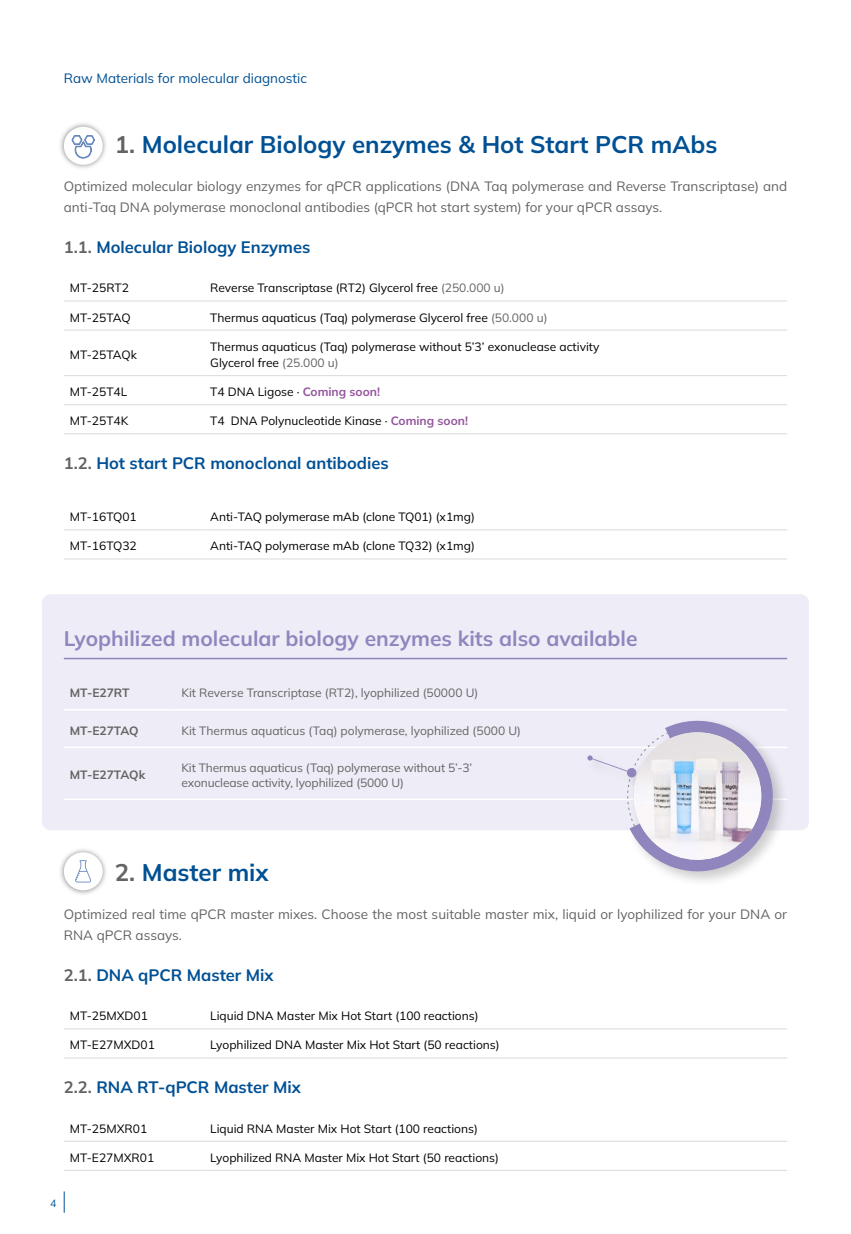
<style>
.page{position:relative;width:851px;height:1234px;background:#fff}
.page>*{position:absolute;margin:0;border:0;box-sizing:border-box;transform-origin:0 0}
.t1{font:700 24px "Mulish";color:#005094}
.t2{font:700 21px "Mulish";color:#9185be}
.t3{font:700 16.5px "Mulish";color:#005094}
.t4{font:13.5px/21px "Mulish";color:#646363}
.t5{font:13.5px "Mulish";color:#005094}
.t6{font:12px/16.5px "Mulish";color:#000}
.t7{font:12px/14.4px "Mulish";letter-spacing:-.005em;color:#646363}
.t8{font:700 12px "Mulish";color:#646363}
.t9{font:10.5px "Mulish";color:#005094}
.s1{color:#646363}
.s2{font-weight:700;color:#95569e}
</style>
<div class="page">
<svg style="left:64px;top:1191px;width:1px;height:21px"></svg>
<hr style="left:64px;top:329px;width:140px;height:1px;background:#dadada">
<hr style="left:204px;top:329px;width:583px;height:1px;background:#dadada">
<hr style="left:64px;top:375px;width:140px;height:1px;background:#dadada">
<hr style="left:204px;top:375px;width:583px;height:1px;background:#dadada">
<hr style="left:64px;top:404px;width:140px;height:1px;background:#dadada">
<hr style="left:204px;top:404px;width:583px;height:1px;background:#dadada">
<hr style="left:64px;top:433px;width:140px;height:1px;background:#dadada">
<hr style="left:204px;top:433px;width:583px;height:1px;background:#dadada">
<hr style="left:64px;top:300px;width:140px;height:1px;background:#dadada">
<hr style="left:204px;top:300px;width:583px;height:1px;background:#dadada">
<hr style="left:64px;top:529px;width:140px;height:1px;background:#dadada">
<hr style="left:204px;top:529px;width:583px;height:1px;background:#dadada">
<hr style="left:64px;top:558px;width:140px;height:1px;background:#dadada">
<hr style="left:204px;top:558px;width:583px;height:1px;background:#dadada">
<div style="left:42px;top:594px;width:766px;height:236px;background:#eeedf7;border-radius:9px"></div>
<hr style="left:64px;top:657px;width:723px;height:2px;background:#9185be">
<hr style="left:64px;top:708px;width:111px;height:2px;background:#fff">
<hr style="left:175px;top:708px;width:612px;height:2px;background:#fff">
<hr style="left:64px;top:746px;width:111px;height:2px;background:#fff">
<hr style="left:175px;top:746px;width:612px;height:2px;background:#fff">
<hr style="left:64px;top:798px;width:111px;height:2px;background:#fff">
<hr style="left:175px;top:798px;width:612px;height:2px;background:#fff">
<div style="left:584px;top:716px;width:204px;height:171px;background:#000;opacity:.2"></div>
<svg style="left:587px;top:718px;width:186px;height:159px"></svg>
<hr style="left:64px;top:1028px;width:140px;height:1px;background:#dadada">
<hr style="left:204px;top:1028px;width:583px;height:1px;background:#dadada">
<hr style="left:64px;top:1057px;width:140px;height:1px;background:#dadada">
<hr style="left:204px;top:1057px;width:583px;height:1px;background:#dadada">
<hr style="left:64px;top:1140px;width:140px;height:1px;background:#dadada">
<hr style="left:204px;top:1140px;width:583px;height:1px;background:#dadada">
<hr style="left:64px;top:1169px;width:140px;height:1px;background:#dadada">
<hr style="left:204px;top:1169px;width:583px;height:1px;background:#dadada">
<div style="left:58px;top:121px;width:50px;height:49px;background:#646363;opacity:.75"></div>
<div style="left:64px;top:127px;width:39px;height:38px;background:#fff;border-radius:50%"></div>
<svg style="left:71px;top:135px;width:24px;height:24px"></svg>
<div style="left:58px;top:846px;width:50px;height:49px;background:#646363;opacity:.75"></div>
<div style="left:64px;top:852px;width:39px;height:38px;background:#fff;border-radius:50%"></div>
<svg style="left:75px;top:860px;width:16px;height:22px"></svg>
<p class="t5" style="left:64px;top:68px;width:245px">Raw Materials for molecular diagnostic</p>
<h1 class="t1" style="left:115px;top:128px;width:604px"><span class="s1">1.</span> Molecular Biology enzymes &amp; Hot Start PCR mAbs</h1>
<p class="t4" style="left:64px;top:175px;width:724px">Optimized molecular biology enzymes for qPCR applications (DNA Taq polymerase and Reverse Transcriptase) and anti-Taq DNA polymerase monoclonal antibodies (qPCR hot start system) for your qPCR assays.</p>
<h3 class="t3" style="left:64px;top:236px;width:248px"><span class="s1">1.1.</span> Molecular Biology Enzymes</h3>
<p class="t6" style="left:70px;top:279px;width:61px">MT-25RT2</p>
<p class="t6" style="left:210px;top:279px;width:296px">Reverse Transcriptase (RT2) Glycerol free <span class="s1">(250.000 u)</span></p>
<p class="t6" style="left:70px;top:308px;width:62px">MT-25TAQ</p>
<p class="t6" style="left:210px;top:308px;width:339px">Thermus aquaticus (Taq) polymerase Glycerol free <span class="s1">(50.000 u)</span></p>
<p class="t6" style="left:70px;top:346px;width:68px">MT-25TAQk</p>
<p class="t6" style="left:210px;top:338px;width:391px">Thermus aquaticus (Taq) polymerase without 5’3’ exonuclease activity<br>Glycerol free <span class="s1">(25.000 u)</span></p>
<p class="t6" style="left:70px;top:383px;width:59px">MT-25T4L</p>
<p class="t6" style="left:210px;top:383px;width:171px">T4 DNA Ligose · <span class="s2">Coming soon!</span></p>
<p class="t6" style="left:70px;top:412px;width:60px">MT-25T4K</p>
<p class="t6" style="left:210px;top:412px;width:259px">T4 DNA Polynucleotide Kinase · <span class="s2">Coming soon!</span></p>
<h3 class="t3" style="left:64px;top:452px;width:326px"><span class="s1">1.2.</span> Hot start PCR monoclonal antibodies</h3>
<p class="t6" style="left:70px;top:508px;width:68px">MT-16TQ01</p>
<p class="t6" style="left:210px;top:508px;width:266px">Anti-TAQ polymerase mAb (clone TQ01) (x1mg)</p>
<p class="t6" style="left:70px;top:537px;width:68px">MT-16TQ32</p>
<p class="t6" style="left:210px;top:537px;width:266px">Anti-TAQ polymerase mAb (clone TQ32) (x1mg)</p>
<h2 class="t2" style="left:64px;top:623px;width:575px">Lyophilized molecular biology enzymes kits also available</h2>
<p class="t8" style="left:70px;top:684px;width:61px">MT-E27RT</p>
<p class="t7" style="left:181px;top:685px;width:298px">Kit Reverse Transcriptase (RT2), lyophilized (50000 U)</p>
<p class="t8" style="left:70px;top:722px;width:70px">MT-E27TAQ</p>
<p class="t7" style="left:181px;top:722px;width:341px">Kit Thermus aquaticus (Taq) polymerase, lyophilized (5000 U)</p>
<p class="t8" style="left:70px;top:766px;width:77px">MT-E27TAQk</p>
<p class="t7" style="left:181px;top:760px;width:292px">Kit Thermus aquaticus (Taq) polymerase without 5’-3’ exonuclease activity, lyophilized (5000 U)</p>
<h1 class="t1" style="left:115px;top:855px;width:155px"><span class="s1">2.</span> Master mix</h1>
<p class="t4" style="left:64px;top:903px;width:724px">Optimized real time qPCR master mixes. Choose the most suitable master mix, liquid or lyophilized for your DNA or<br>RNA qPCR assays.</p>
<h3 class="t3" style="left:64px;top:963px;width:211px"><span class="s1">2.1.</span> DNA qPCR Master Mix</h3>
<p class="t6" style="left:70px;top:1007px;width:80px">MT-25MXD01</p>
<p class="t6" style="left:210px;top:1007px;width:270px">Liquid DNA Master Mix Hot Start (100 reactions)</p>
<p class="t6" style="left:70px;top:1036px;width:87px">MT-E27MXD01</p>
<p class="t6" style="left:210px;top:1036px;width:291px">Lyophilized DNA Master Mix Hot Start (50 reactions)</p>
<h3 class="t3" style="left:64px;top:1075px;width:238px"><span class="s1">2.2.</span> RNA RT-qPCR Master Mix</h3>
<p class="t6" style="left:70px;top:1119px;width:79px">MT-25MXR01</p>
<p class="t6" style="left:210px;top:1119px;width:269px">Liquid RNA Master Mix Hot Start (100 reactions)</p>
<p class="t6" style="left:70px;top:1148px;width:86px">MT-E27MXR01</p>
<p class="t6" style="left:210px;top:1148px;width:290px">Lyophilized RNA Master Mix Hot Start (50 reactions)</p>
<p class="t9" style="left:50px;top:1196px;width:8px">4</p>
</div>
